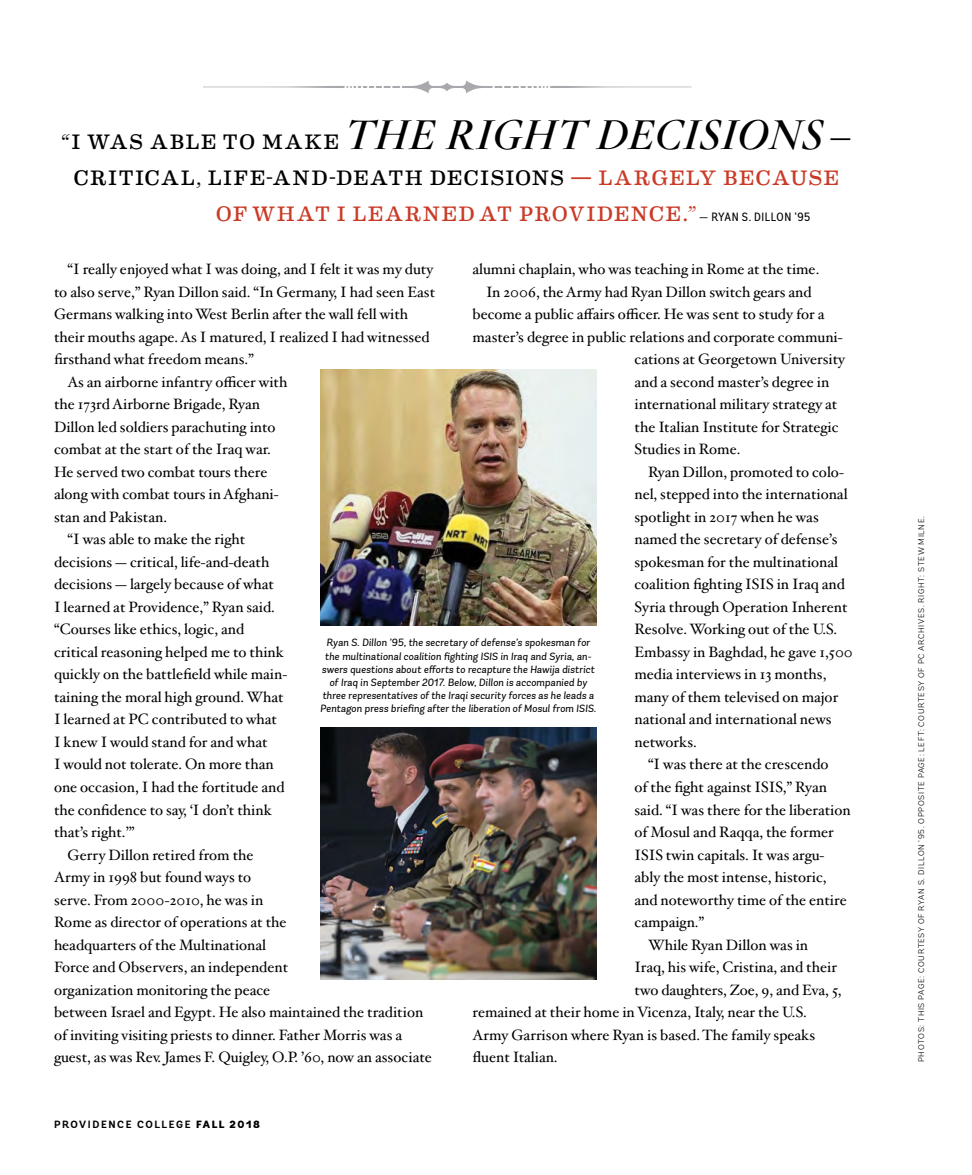
<style>
.page{position:relative;width:972px;height:1175px;background:#fff}
.page>*{position:absolute;margin:0;border:0;box-sizing:border-box;transform-origin:0 0}
.t1{font:italic 700 40.5px "Hoefler Titling";letter-spacing:.005em;color:#000}
.t2{font:21px/36px "Eames Century Modern";letter-spacing:.065em;color:#c93b27;text-align:center}
._01_Hoefler_body{font:15px/22.5px "Hoefler Txt";color:#000}
._01_Hoefler_body-2{font:12px "Andes Condensed";letter-spacing:.045em;color:#000}
.Andes_captions{font:italic 10.5px/13.2px "Andes";letter-spacing:.01em;color:#000;text-align:center}
.t3{font:700 10.5px "Andes";letter-spacing:.15em;color:#000}
.t4{font:300 8.25px "Andes";letter-spacing:.075em;color:#000}
.s1{font-family:"Eames Century Modern";font-weight:400;font-style:normal;font-size:21px}
.s2{color:#000}
.s3{font-weight:900}
</style>
<div class="page">
<svg style="left:203px;top:81px;width:489px;height:12px"></svg>
<img style="left:320px;top:369px;width:276px;height:256px">
<img style="left:320px;top:727px;width:276px;height:252px">
<p class="t1" style="left:61px;top:111px;width:791px"><span class="s1">“I WAS ABLE TO MAKE</span> THE RIGHT DECISIONS <span class="s1">—</span></p>
<p class="t2" style="left:74px;top:158px;width:767px"><span class="s2">CRITICAL, LIFE-AND-DEATH DECISIONS</span> — LARGELY BECAUSE<br>OF WHAT I LEARNED AT PROVIDENCE.”</p>
<p class="_01_Hoefler_body-2" style="left:699px;top:209px;width:113px">— RYAN S. DILLON ’95</p>
<p class="_01_Hoefler_body" style="left:54px;top:257px;width:383px;text-indent:14px">“I really enjoyed what I was doing, and I felt it was my duty to also serve,” Ryan Dillon said. “In Germany, I had seen East Germans walking into West Berlin after the wall fell with their mouths agape. As I matured, I realized I had witnessed firsthand what freedom means.”</p>
<p class="_01_Hoefler_body" style="left:54px;top:370px;width:235px;text-indent:14px">As an airborne infantry officer with the 173rd Airborne Brigade, Ryan<br>Dillon led soldiers parachuting into combat at the start of the Iraq war.<br>He served two combat tours there along with combat tours in Afghani&shy;stan and Pakistan.</p>
<p class="_01_Hoefler_body" style="left:54px;top:527px;width:235px;text-indent:14px">“I was able to make the right decisions — critical, life-and-death decisions — largely because of what<br>I learned at Providence,” Ryan said. “Courses like ethics, logic, and critical reasoning helped me to think quickly on the battlefield while main&shy;taining the moral high ground. What I learned at PC contributed to what I knew I would stand for and what<br>I would not tolerate. On more than one occasion, I had the fortitude and the confidence to say, ‘I don’t think that’s right.’”</p>
<p class="_01_Hoefler_body" style="left:54px;top:842px;width:379px;text-indent:14px">Gerry Dillon retired from the<br>Army in 1998 but found ways to<br>serve. From 2000-2010, he was in<br>Rome as director of operations at the<br>headquarters of the Multinational<br>Force and Observers, an independent<br>organization monitoring the peace<br>between Israel and Egypt. He also maintained the tradition of inviting visiting priests to dinner. Father Morris was a guest, as was Rev. James F. Quigley, O.P. ’60, now an associate</p>
<p class="_01_Hoefler_body" style="left:472px;top:257px;width:348px">alumni chaplain, who was teaching in Rome at the time.</p>
<p class="_01_Hoefler_body" style="left:486px;top:280px;width:327px">In 2006, the Army had Ryan Dillon switch gears and</p>
<p class="_01_Hoefler_body" style="left:472px;top:302px;width:353px">become a public affairs officer. He was sent to study for a</p>
<p class="_01_Hoefler_body" style="left:472px;top:325px;width:372px">master’s degree in public relations and corporate communi-</p>
<p class="_01_Hoefler_body" style="left:634px;top:347px;width:212px">cations at Georgetown University</p>
<p class="_01_Hoefler_body" style="left:634px;top:370px;width:196px">and a second master’s degree in</p>
<p class="_01_Hoefler_body" style="left:634px;top:392px;width:204px">international military strategy at</p>
<p class="_01_Hoefler_body" style="left:634px;top:415px;width:206px">the Italian Institute for Strategic</p>
<p class="_01_Hoefler_body" style="left:634px;top:437px;width:107px">Studies in Rome.</p>
<p class="_01_Hoefler_body" style="left:635px;top:460px;width:220px;text-indent:13px">Ryan Dillon, promoted to colo&shy;nel, stepped into the international spotlight in 2017 when he was named the secretary of defense’s spokesman for the multinational coalition fighting ISIS in Iraq and<br>Syria through Operation Inherent<br>Resolve. Working out of the U.S.<br>Embassy in Baghdad, he gave 1,500 media interviews in 13 months, many of them televised on major national and international news networks.</p>
<p class="_01_Hoefler_body" style="left:635px;top:752px;width:218px;text-indent:14px">“I was there at the crescendo<br>of the fight against ISIS,” Ryan said. “I was there for the liberation of Mosul and Raqqa, the former<br>ISIS twin capitals. It was argu&shy;ably the most intense, historic, and noteworthy time of the entire campaign.”</p>
<p class="_01_Hoefler_body" style="left:648px;top:932px;width:162px">While Ryan Dillon was in</p>
<p class="_01_Hoefler_body" style="left:635px;top:955px;width:204px">Iraq, his wife, Cristina, and their</p>
<p class="_01_Hoefler_body" style="left:635px;top:977px;width:208px">two daughters, Zoe, 9, and Eva, 5,</p>
<p class="_01_Hoefler_body" style="left:473px;top:1000px;width:336px">remained at their home in Vicenza, Italy, near the U.S.</p>
<p class="_01_Hoefler_body" style="left:473px;top:1022px;width:344px">Army Garrison where Ryan is based. The family speaks</p>
<p class="_01_Hoefler_body" style="left:473px;top:1045px;width:87px">fluent Italian.</p>
<p class="Andes_captions" style="left:320px;top:636px;width:277px">Ryan S. Dillon ’95, the secretary of defense’s spokesman for the multinational coalition fighting ISIS in Iraq and Syria, an&shy;swers questions about efforts to recapture the Hawija district of Iraq in September 2017. Below, Dillon is accompanied by three representatives of the Iraqi security forces as he leads a Pentagon press briefing after the liberation of Mosul from ISIS.</p>
<p class="t3" style="left:54px;top:1117px;width:207px">PROVIDENCE COLLEGE <span class="s3">FALL 2018</span></p>
<p class="t4" style="left:916px;top:1061px;width:547px;rotate:-90deg">PHOTOS: THIS PAGE: COURTESY OF RYAN S. DILLON ’95. OPPOSITE PAGE: LEFT: COURTESY OF PC ARCHIVES. RIGHT: STEW MILNE.</p>
</div>
